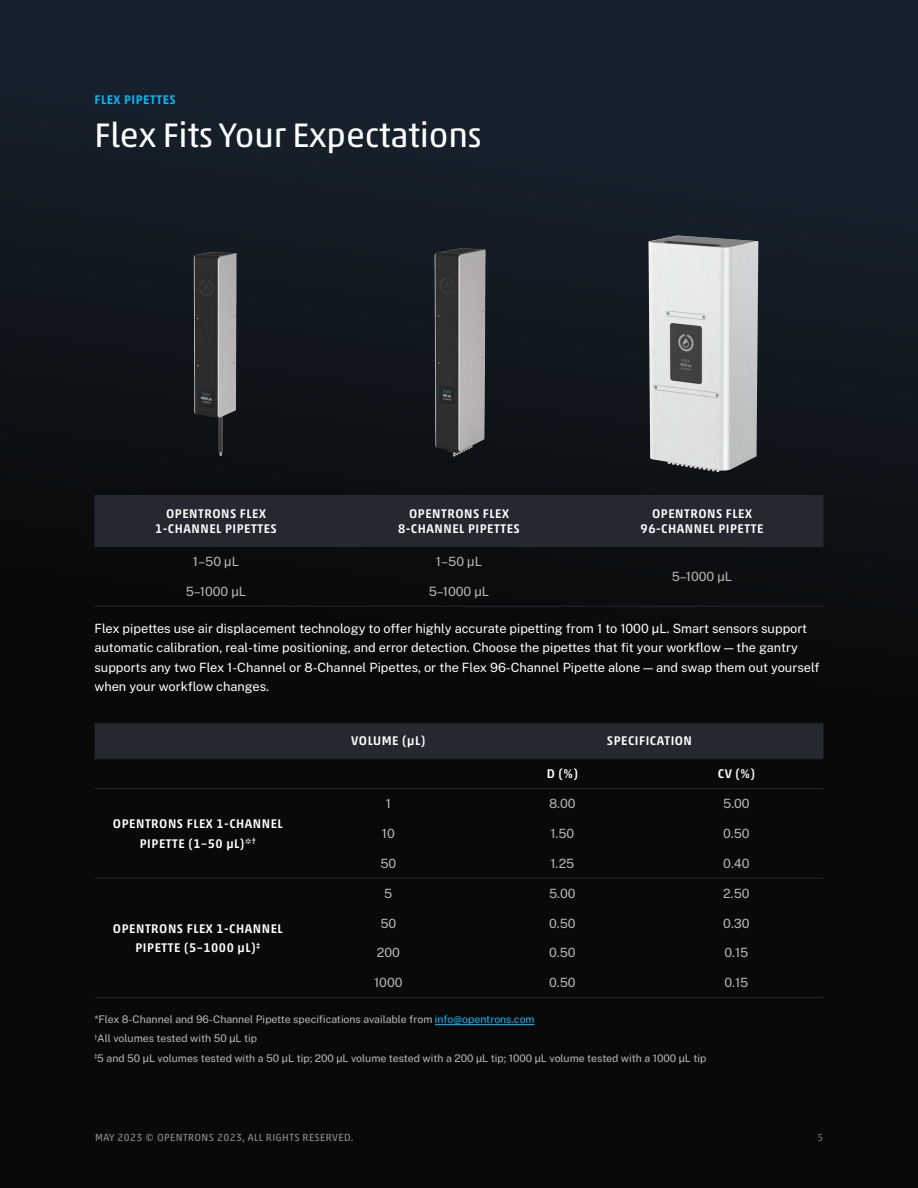
<style>
.page{position:relative;width:918px;height:1188px;background:#fff}
.page>*{position:absolute;margin:0;border:0;box-sizing:border-box;transform-origin:0 0}
.t1{font:34.5px "Akko Pro";letter-spacing:-.005em;color:#fff}
.t2{font:12.75px/19.5px "Public Sans";color:#fff}
.t3{font:500 12.75px/15px "Akko Pro";letter-spacing:.04em;color:#fff;text-align:center}
.t4{font:12.75px "Public Sans";color:#b9b9b9}
.t5{font:500 12.75px "Akko Pro";letter-spacing:.04em;color:#00bdff}
.t6{font:10.5px/19.5px "Public Sans";color:#b9b9b9}
.t7{font:10.5px "Akko Pro";letter-spacing:.04em;color:#8d8d91}
.t8{font:10.5px "Akko Pro";color:#707075}
.s1{color:#00bdff}
</style>
<div class="page">
<div style="left:0;top:0;width:918px;height:1188px;background:linear-gradient(to bottom,#151f2a,#050200)"></div>
<div style="left:94px;top:723px;width:730px;height:36px;background:#242930"></div>
<hr style="left:94px;top:758px;width:207px;height:1px;background:#242930">
<hr style="left:301px;top:758px;width:174px;height:1px;background:#242930">
<hr style="left:475px;top:758px;width:174px;height:1px;background:#242930">
<hr style="left:649px;top:758px;width:174px;height:1px;background:#242930">
<hr style="left:94px;top:788px;width:207px;height:1px;background:#242930">
<hr style="left:94px;top:878px;width:207px;height:1px;background:#242930">
<hr style="left:301px;top:878px;width:174px;height:1px;background:#242930">
<hr style="left:475px;top:878px;width:174px;height:1px;background:#242930">
<hr style="left:649px;top:878px;width:174px;height:1px;background:#242930">
<hr style="left:94px;top:997px;width:207px;height:1px;background:#242930">
<hr style="left:301px;top:997px;width:174px;height:1px;background:#242930">
<hr style="left:475px;top:997px;width:174px;height:1px;background:#242930">
<hr style="left:649px;top:997px;width:174px;height:1px;background:#242930">
<hr style="left:301px;top:788px;width:174px;height:1px;background:#242930">
<hr style="left:475px;top:788px;width:174px;height:1px;background:#242930">
<hr style="left:649px;top:788px;width:174px;height:1px;background:#242930">
<hr style="left:435px;top:1024px;width:100px;height:1px;background:#00bdff">
<div style="left:94px;top:495px;width:730px;height:52px;background:#242930"></div>
<hr style="left:94px;top:606px;width:244px;height:1px;background:#242930">
<hr style="left:338px;top:606px;width:242px;height:1px;background:#242930">
<hr style="left:580px;top:606px;width:244px;height:1px;background:#242930">
<img style="left:630px;top:228px;width:148px;height:251px">
<img style="left:181px;top:234px;width:70px;height:243px">
<img style="left:429px;top:232px;width:60px;height:241px">
<p class="t5" style="left:95px;top:92px;width:83px">FLEX PIPETTES</p>
<h1 class="t1" style="left:95px;top:115px;width:389px">Flex Fits Your Expectations</h1>
<p class="t3" style="left:155px;top:506px;width:123px">OPENTRONS FLEX<br>1-CHANNEL PIPETTES</p>
<p class="t3" style="left:398px;top:506px;width:123px">OPENTRONS FLEX<br>8-CHANNEL PIPETTES</p>
<p class="t3" style="left:641px;top:506px;width:124px">OPENTRONS FLEX<br>96-CHANNEL PIPETTE</p>
<p class="t4" style="left:193px;top:553px;width:48px">1–50 μL</p>
<p class="t4" style="left:436px;top:553px;width:48px">1–50 μL</p>
<p class="t4" style="left:672px;top:568px;width:62px">5–1000 μL</p>
<p class="t4" style="left:186px;top:583px;width:62px">5–1000 μL</p>
<p class="t4" style="left:429px;top:583px;width:62px">5–1000 μL</p>
<p class="t2" style="left:94px;top:618px;width:727px">Flex pipettes use air displacement technology to offer highly accurate pipetting from 1 to 1000 μL. Smart sensors support automatic calibration, real-time positioning, and error detection. Choose the pipettes that fit your workflow — the gantry supports any two Flex 1-Channel or 8-Channel Pipettes, or the Flex 96-Channel Pipette alone — and swap them out yourself when your workflow changes.</p>
<p class="t3" style="left:113px;top:814px;width:171px;line-height:19.5px">OPENTRONS FLEX 1-CHANNEL<br>PIPETTE (1–50 µL)*<sup>†</sup></p>
<p class="t3" style="left:113px;top:918px;width:171px;line-height:19.5px">OPENTRONS FLEX 1-CHANNEL<br>PIPETTE (5–1000 µL)<sup>‡</sup></p>
<p class="t3" style="left:351px;top:733px;width:76px">VOLUME (μL)</p>
<p class="t3" style="left:607px;top:733px;width:87px">SPECIFICATION</p>
<p class="t3" style="left:547px;top:766px;width:33px">D (%)</p>
<p class="t3" style="left:718px;top:766px;width:39px">CV (%)</p>
<p class="t4" style="left:386px;top:795px;width:7px">1</p>
<p class="t4" style="left:549px;top:795px;width:28px">8.00</p>
<p class="t4" style="left:723px;top:795px;width:28px">5.00</p>
<p class="t4" style="left:382px;top:825px;width:14px">10</p>
<p class="t4" style="left:550px;top:825px;width:26px">1.50</p>
<p class="t4" style="left:723px;top:825px;width:28px">0.50</p>
<p class="t4" style="left:380px;top:855px;width:17px">50</p>
<p class="t4" style="left:550px;top:855px;width:26px">1.25</p>
<p class="t4" style="left:723px;top:855px;width:28px">0.40</p>
<p class="t4" style="left:384px;top:885px;width:10px">5</p>
<p class="t4" style="left:549px;top:885px;width:28px">5.00</p>
<p class="t4" style="left:723px;top:885px;width:28px">2.50</p>
<p class="t4" style="left:380px;top:915px;width:17px">50</p>
<p class="t4" style="left:549px;top:915px;width:28px">0.50</p>
<p class="t4" style="left:723px;top:915px;width:28px">0.30</p>
<p class="t4" style="left:377px;top:944px;width:25px">200</p>
<p class="t4" style="left:549px;top:944px;width:28px">0.50</p>
<p class="t4" style="left:724px;top:944px;width:26px">0.15</p>
<p class="t4" style="left:374px;top:974px;width:30px">1000</p>
<p class="t4" style="left:549px;top:974px;width:28px">0.50</p>
<p class="t4" style="left:724px;top:974px;width:26px">0.15</p>
<p class="t6" style="left:94px;top:1009px;width:614px">*Flex 8-Channel and 96-Channel Pipette specifications available from <span class="s1">info@opentrons.com<br></span><sup>†</sup>All volumes tested with 50 µL tip<br><sup>‡</sup>5 and 50 µL volumes tested with a 50 µL tip; 200 µL volume tested with a 200 µL tip; 1000 µL volume tested with a 1000 µL tip</p>
<p class="t7" style="left:95px;top:1131px;width:260px">MAY 2023 © OPENTRONS 2023, ALL RIGHTS RESERVED.</p>
<p class="t8" style="left:818px;top:1131px;width:7px">5</p>
</div>
